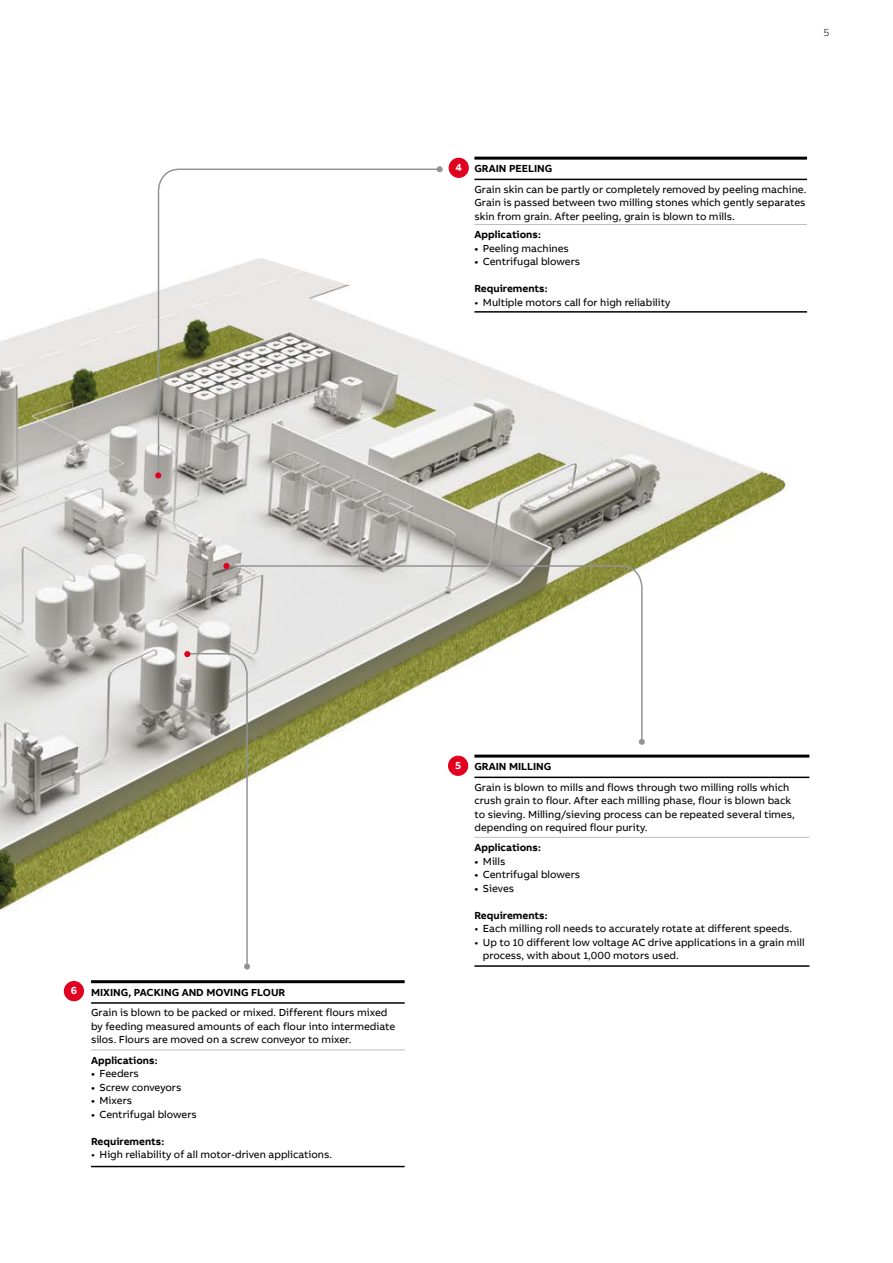
<style>
.page{position:relative;width:893px;height:1263px;background:#fff}
.page>*{position:absolute;margin:0;border:0;box-sizing:border-box;transform-origin:0 0}
.t1{font:10.5px/13.5px "AB Bvoice";color:#000}
.t2{font:700 10.5px "AB Bvoice";color:#000}
.t3{font:700 10.5px "AB Bvoice";color:#fff}
.t4{font:300 10.5px "AB Bvoice";color:#000}
.s1{font-weight:700}
</style>
<div class="page">
<img style="left:0;top:291px;width:810px;height:702px">
<svg style="left:91px;top:983px;width:314px;height:10px"></svg>
<hr style="left:91px;top:980px;width:314px;height:3px;background:#000">
<hr style="left:91px;top:1166px;width:314px;height:1px;background:#000">
<hr style="left:91px;top:1002px;width:314px;height:2px;background:#000">
<hr style="left:91px;top:1049px;width:314px;height:1px;background:#bbbdbe">
<svg style="left:474px;top:178px;width:333px;height:3px"></svg>
<hr style="left:474px;top:157px;width:333px;height:3px;background:#000">
<hr style="left:474px;top:311px;width:333px;height:2px;background:#000">
<hr style="left:474px;top:179px;width:333px;height:1px;background:#000">
<hr style="left:474px;top:224px;width:333px;height:1px;background:#bbbdbe">
<hr style="left:474px;top:754px;width:335px;height:3px;background:#000">
<hr style="left:474px;top:965px;width:335px;height:2px;background:#000">
<hr style="left:474px;top:777px;width:335px;height:1px;background:#000">
<hr style="left:474px;top:837px;width:335px;height:1px;background:#bbbdbe">
<div style="left:64px;top:981px;width:20px;height:20px;background:#e20020;border-radius:50%"></div>
<div style="left:449px;top:158px;width:20px;height:20px;background:#e20020;border-radius:50%"></div>
<div style="left:448px;top:756px;width:20px;height:20px;background:#e20020;border-radius:50%"></div>
<svg style="left:157px;top:168px;width:284px;height:310px"></svg>
<svg style="left:437px;top:166px;width:6px;height:6px"></svg>
<svg style="left:155px;top:472px;width:6px;height:6px"></svg>
<svg style="left:225px;top:564px;width:418px;height:179px"></svg>
<svg style="left:639px;top:739px;width:6px;height:6px"></svg>
<svg style="left:223px;top:563px;width:6px;height:6px"></svg>
<svg style="left:184px;top:651px;width:66px;height:318px"></svg>
<p class="t4" style="left:823px;top:26px;width:7px">5</p>
<p class="t3" style="left:456px;top:160px;width:8px">4</p>
<p class="t2" style="left:474px;top:162px;width:79px">GRAIN PEELING</p>
<p class="t1" style="left:474px;top:183px;width:333px;text-align:justify">Grain skin can be partly or completely removed by peeling machine.<br>Grain is passed between two milling stones which gently separates skin from grain. After peeling, grain is blown to mills.</p>
<p class="t2" style="left:474px;top:228px;width:68px">Applications:</p>
<p class="t1" style="left:474px;top:242px;width:96px"><span class="s1">•</span> Peeling machines</p>
<p class="t1" style="left:474px;top:255px;width:107px"><span class="s1">•</span> Centrifugal blowers</p>
<p class="t2" style="left:474px;top:282px;width:75px">Requirements:</p>
<p class="t1" style="left:474px;top:296px;width:198px">• Multiple motors call for high reliability</p>
<p class="t3" style="left:71px;top:984px;width:8px">6</p>
<p class="t2" style="left:91px;top:985px;width:196px">MIXING, PACKING AND MOVING FLOUR</p>
<p class="t1" style="left:91px;top:1006px;width:306px">Grain is blown to be packed or mixed. Different flours mixed by feeding measured amounts of each flour into intermediate silos. Flours are moved on a screw conveyor to mixer.</p>
<p class="t2" style="left:91px;top:1054px;width:68px">Applications:</p>
<p class="t1" style="left:91px;top:1067px;width:49px"><span class="s1">•</span> Feeders</p>
<p class="t1" style="left:91px;top:1081px;width:92px"><span class="s1">•</span> Screw conveyors</p>
<p class="t1" style="left:91px;top:1094px;width:43px"><span class="s1">•</span> Mixers</p>
<p class="t1" style="left:91px;top:1108px;width:107px"><span class="s1">•</span> Centrifugal blowers</p>
<p class="t2" style="left:91px;top:1135px;width:75px">Requirements:</p>
<p class="t1" style="left:91px;top:1148px;width:243px">• High reliability of all motor-driven applications.</p>
<p class="t3" style="left:455px;top:758px;width:8px">5</p>
<p class="t2" style="left:474px;top:760px;width:78px">GRAIN MILLING</p>
<p class="t1" style="left:474px;top:781px;width:322px">Grain is blown to mills and flows through two milling rolls which crush grain to flour. After each milling phase, flour is blown back to sieving. Milling/sieving process can be repeated several times, depending on required flour purity.</p>
<p class="t2" style="left:474px;top:841px;width:68px">Applications:</p>
<p class="t1" style="left:474px;top:854px;width:33px"><span class="s1">•</span> Mills</p>
<p class="t1" style="left:474px;top:868px;width:107px"><span class="s1">•</span> Centrifugal blowers</p>
<p class="t1" style="left:474px;top:881px;width:41px"><span class="s1">•</span> Sieves</p>
<p class="t2" style="left:474px;top:908px;width:75px">Requirements:</p>
<p class="t1" style="left:474px;top:922px;width:319px">• Each milling roll needs to accurately rotate at different speeds.</p>
<p class="t1" style="left:483px;top:935px;width:323px;text-indent:-9px">• Up to 10 different low voltage AC drive applications in a grain mill process, with about 1,000 motors used.</p>
</div>
